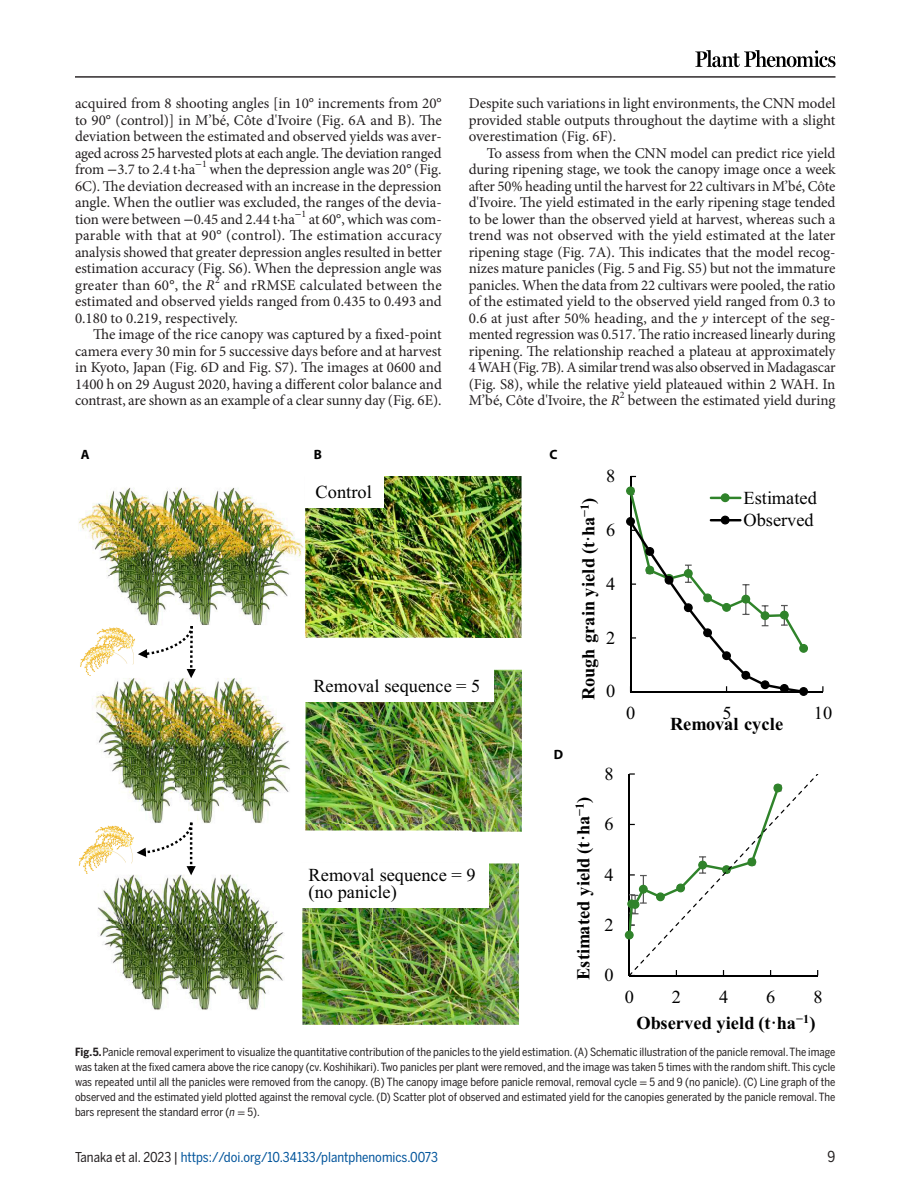
<style>
.page{position:relative;width:900px;height:1200px;background:#fff}
.page>*{position:absolute;margin:0;border:0;box-sizing:border-box;transform-origin:0 0}
.t1{font:18.45px "Times New Roman";color:#000}
.t2{font:18.3px/16.8px "Times New Roman";color:#000}
.t3{font:700 18.3px "Times New Roman";letter-spacing:.005em;color:#000}
.t4{font:15px/16.5px "Minion Pro";letter-spacing:-.005em;color:#231f20;text-align:justify}
.t5{font:15px "Benton Sans Cond";color:#231f20}
.t6{font:13.5px "Benton Sans Cond";color:#00549b}
.t7{font:700 13.5px "Myriad Pro";color:#000}
.t8{font:11.25px/15px "Benton Sans Cond";color:#231f20;text-align:justify}
.t9{font:10.05px "STIX";color:#231f20}
.t10{font:10.05px "Minion Pro";color:#231f20}
.s1{font-family:"STIX"}
.s2{font-family:"Minion Pro"}
.s3{font-style:italic}
.s4{font-weight:700}
.s5{font-family:"Benton Sans Condensed";font-style:italic}
.s6{color:#231f20}
</style>
<div class="page">
<hr style="left:75px;top:76px;width:761px;height:2px;background:#231f20">
<svg style="left:695px;top:50px;width:140px;height:17px"></svg>
<img style="left:78px;top:476px;width:443px;height:548px">
<div style="left:305px;top:474px;width:78px;height:34px;background:#fff"></div>
<div style="left:302px;top:669px;width:191px;height:33px;background:#fff"></div>
<div style="left:298px;top:863px;width:191px;height:45px;background:#fff"></div>
<hr style="left:630px;top:476px;width:1px;height:216px;background:#000">
<hr style="left:631px;top:691px;width:192px;height:1px;background:#000">
<svg style="left:626px;top:486px;width:182px;height:210px"></svg>
<svg style="left:138px;top:626px;width:58px;height:52px"></svg>
<svg style="left:137px;top:823px;width:59px;height:52px"></svg>
<svg style="left:625px;top:773px;width:193px;height:203px"></svg>
<p class="t4" style="left:75px;top:95px;width:368px">acquired from 8 shooting angles [in 10° increments from 20° to 90° (control)] in M’bé, Côte d'Ivoire (Fig. 6A and B). The deviation between the estimated and observed yields was aver&shy;aged across 25 harvested plots at each angle. The deviation ranged from <span class="s1">−</span>3.7 to 2.4 t·ha</p>
<p class="t9" style="left:195px;top:157px;width:13px">−<span class="s2">1</span></p>
<p class="t4" style="left:75px;top:161px;width:368px;text-indent:135px">when the depression angle was 20° (Fig.<br>6C). The deviation decreased with an increase in the depression angle. When the outlier was excluded, the ranges of the devia&shy;tion were between <span class="s1">−</span>0.45 and 2.44 t·ha</p>
<p class="t9" style="left:295px;top:206px;width:13px">−<span class="s2">1</span></p>
<p class="t4" style="left:75px;top:211px;width:368px;text-indent:234px">at 60°, which was com&shy;parable with that at 90° (control). The estimation accuracy analysis showed that greater depression angles resulted in better estimation accuracy (Fig. S6). When the depression angle was greater than 60°, the <span class="s3">R</span></p>
<p class="t10" style="left:215px;top:273px;width:6px">2</p>
<p class="t4" style="left:75px;top:277px;width:368px;text-indent:149px">and rRMSE calculated between the estimated and observed yields ranged from 0.435 to 0.493 and 0.180 to 0.219, respectively.</p>
<p class="t4" style="left:75px;top:326px;width:368px;text-indent:18px">The image of the rice canopy was captured by a fixed-point camera every 30 min for 5 successive days before and at harvest in Kyoto, Japan (Fig. 6D and Fig. S7). The images at 0600 and 1400 h on 29 August 2020, having a different color balance and contrast, are shown as an example of a clear sunny day (Fig. 6E).</p>
<p class="t7" style="left:81px;top:446px;width:10px">A</p>
<p class="t7" style="left:314px;top:446px;width:10px">B</p>
<p class="t4" style="left:469px;top:95px;width:368px">Despite such variations in light environments, the CNN model provided stable outputs throughout the daytime with a slight overestimation (Fig. 6F).</p>
<p class="t4" style="left:469px;top:145px;width:368px;text-indent:18px">To assess from when the CNN model can predict rice yield during ripening stage, we took the canopy image once a week after 50% heading until the harvest for 22 cultivars in M’bé, Côte d'Ivoire. The yield estimated in the early ripening stage tended to be lower than the observed yield at harvest, whereas such a trend was not observed with the yield estimated at the later ripening stage (Fig. 7A). This indicates that the model recog&shy;nizes mature panicles (Fig. 5 and Fig. S5) but not the immature panicles. When the data from 22 cultivars were pooled, the ratio of the estimated yield to the observed yield ranged from 0.3 to 0.6 at just after 50% heading, and the <span class="s3">y</span> intercept of the seg&shy;mented regression was 0.517. The ratio increased linearly during ripening. The relationship reached a plateau at approximately 4 WAH (Fig. 7B). A similar trend was also observed in Madagascar (Fig. S8), while the relative yield plateaued within 2 WAH. In M’bé, Côte d'Ivoire, the <span class="s3">R</span></p>
<p class="t10" style="left:620px;top:388px;width:6px">2</p>
<p class="t4" style="left:628px;top:392px;width:209px">between the estimated yield during</p>
<p class="t7" style="left:550px;top:446px;width:10px">C</p>
<p class="t2" style="left:606px;top:467px;width:11px">8</p>
<p class="t1" style="left:316px;top:479px;width:58px">Control</p>
<p class="t2" style="left:313px;top:677px;width:169px">Removal sequence = 5</p>
<p class="t3" style="left:576px;top:700px;width:204px;rotate:-90deg">Rough grain yield (t·ha<sup>−1</sup>)</p>
<p class="t2" style="left:606px;top:521px;width:11px">6</p>
<p class="t2" style="left:606px;top:575px;width:11px">4</p>
<p class="t2" style="left:606px;top:629px;width:11px">2</p>
<p class="t2" style="left:606px;top:683px;width:11px">0</p>
<p class="t2" style="left:744px;top:486px;width:75px;line-height:22.4px">Estimated<br>Observed</p>
<p class="t2" style="left:626px;top:704px;width:11px">0</p>
<p class="t2" style="left:722px;top:704px;width:11px">5</p>
<p class="t2" style="left:814px;top:704px;width:20px">10</p>
<p class="t3" style="left:670px;top:711px;width:115px">Removal cycle</p>
<p class="t7" style="left:554px;top:746px;width:11px">D</p>
<p class="t2" style="left:605px;top:765px;width:11px">8</p>
<p class="t2" style="left:309px;top:866px;width:169px">Removal sequence = 9 (no panicle)</p>
<p class="t3" style="left:571px;top:980px;width:185px;rotate:-90deg">Estimated yield (t·ha<sup>−1</sup>)</p>
<p class="t2" style="left:605px;top:815px;width:11px">6</p>
<p class="t2" style="left:605px;top:866px;width:11px">4</p>
<p class="t2" style="left:605px;top:916px;width:11px">2</p>
<p class="t2" style="left:605px;top:966px;width:11px">0</p>
<p class="t2" style="left:625px;top:988px;width:11px">0</p>
<p class="t2" style="left:672px;top:988px;width:11px">2</p>
<p class="t2" style="left:719px;top:988px;width:11px">4</p>
<p class="t2" style="left:766px;top:988px;width:11px">6</p>
<p class="t2" style="left:813px;top:988px;width:11px">8</p>
<p class="t3" style="left:636px;top:1010px;width:181px">Observed yield (t·ha<sup>−1</sup>)</p>
<p class="t8" style="left:75px;top:1045px;width:762px"><span class="s4">Fig. 5.</span> Panicle removal experiment to visualize the quantitative contribution of the panicles to the yield estimation. (A) Schematic illustration of the panicle removal. The image was taken at the fixed camera above the rice canopy (cv. Koshihikari). Two panicles per plant were removed, and the image was taken 5 times with the random shift. This cycle was repeated until all the panicles were removed from the canopy. (B) The canopy image before panicle removal, removal cycle <span class="s1">=</span> 5 and 9 (no panicle). (C) Line graph of the observed and the estimated yield plotted against the removal cycle. (D) Scatter plot of observed and estimated yield for the canopies generated by the panicle removal. The bars represent the standard error (<span class="s5">n</span> <span class="s1">=</span> 5).</p>
<p class="t6" style="left:75px;top:1149px;width:364px"><span class="s6">Tanaka et al. 2023 |</span> https://doi.org/10.34133/plantphenomics.0073</p>
<p class="t5" style="left:828px;top:1147px;width:9px">9</p>
</div>
